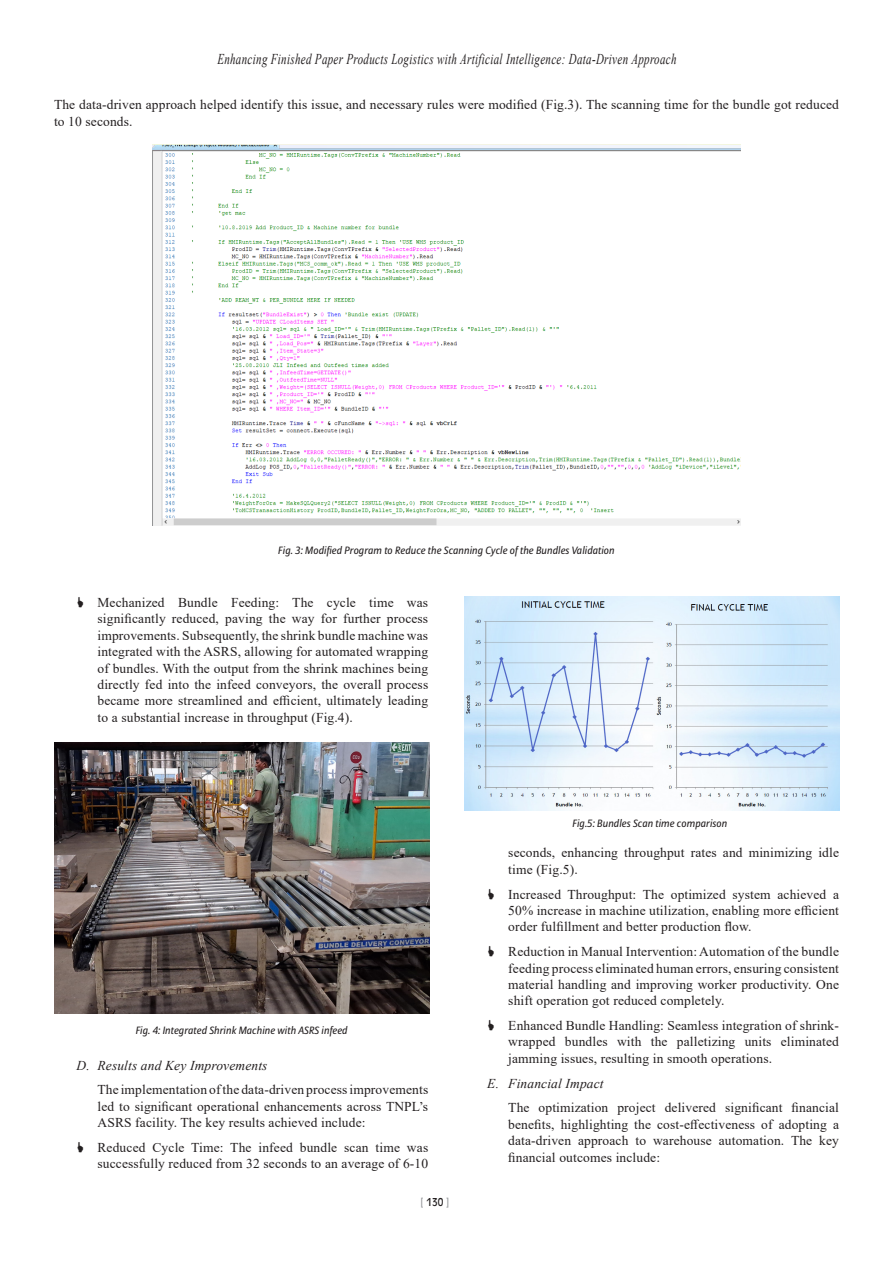
<style>
.page{position:relative;width:893px;height:1263px;background:#fff}
.page>*{position:absolute;margin:0;border:0;box-sizing:border-box;transform-origin:0 0}
.t1{font:italic 15px "Times New Roman";letter-spacing:.03em;color:#231f20;scale:.73 1}
.t2{font:13.5px/16.4px "Times New Roman";letter-spacing:.01em;color:#231f20;text-align:justify}
.t3{font:italic 13.5px "Times New Roman";letter-spacing:.01em;color:#231f20}
.t4{font:12px "Antique Olive Th";color:#231f20}
.t5{font:italic 10.5px "Allianz Sans";letter-spacing:.01em;color:#231f20}
.s1{color:#939598}
</style>
<div class="page">
<img style="left:54px;top:743px;width:375px;height:270px">
<img style="left:465px;top:597px;width:375px;height:214px">
<img style="left:153px;top:145px;width:587px;height:380px">
<p class="t1" style="left:217px;top:49px;width:630px">Enhancing Finished Paper Products Logistics with Artificial Intelligence: Data-Driven Approach</p>
<p class="t2" style="left:54px;top:96px;width:786px">The data-driven approach helped identify this issue, and necessary rules were modified (Fig.3). The scanning time for the bundle got reduced to 10 seconds.</p>
<p class="t5" style="left:278px;top:543px;width:338px">Fig. 3: Modified Program to Reduce the Scanning Cycle of the Bundles Validation</p>
<p class="t2" style="left:97px;top:594px;width:332px">Mechanized Bundle Feeding: The cycle time was significantly reduced, paving the way for further process improvements. Subsequently, the shrink bundle machine was integrated with the ASRS, allowing for automated wrapping of bundles. With the output from the shrink machines being directly fed into the infeed conveyors, the overall process became more streamlined and efficient, ultimately leading to a substantial increase in throughput (Fig.4).</p>
<p class="t5" style="left:136px;top:1023px;width:213px">Fig. 4: Integrated Shrink Machine with ASRS infeed</p>
<p class="t3" style="left:76px;top:1056px;width:192px">D. Results and Key Improvements</p>
<p class="t2" style="left:98px;top:1081px;width:332px">The implementation of the data-driven process improvements led to significant operational enhancements across TNPL’s ASRS facility. The key results achieved include:</p>
<p class="t2" style="left:97px;top:1139px;width:332px">Reduced Cycle Time: The infeed bundle scan time was successfully reduced from 32 seconds to an average of 6-10</p>
<p class="t4" style="left:421px;top:1195px;width:30px"><span class="s1">[</span> 130 <span class="s1">]</span></p>
<p class="t5" style="left:572px;top:817px;width:156px">Fig.5: Bundles Scan time comparison</p>
<p class="t2" style="left:508px;top:844px;width:332px">seconds, enhancing throughput rates and minimizing idle time (Fig.5).</p>
<p class="t2" style="left:508px;top:885px;width:332px">Increased Throughput: The optimized system achieved a 50% increase in machine utilization, enabling more efficient order fulfillment and better production flow.</p>
<p class="t2" style="left:508px;top:943px;width:332px">Reduction in Manual Intervention: Automation of the bundle feeding process eliminated human errors, ensuring consistent material handling and improving worker productivity. One shift operation got reduced completely.</p>
<p class="t2" style="left:508px;top:1017px;width:332px">Enhanced Bundle Handling: Seamless integration of shrink&shy;wrapped bundles with the palletizing units eliminated jamming issues, resulting in smooth operations.</p>
<p class="t3" style="left:487px;top:1074px;width:118px">E. Financial Impact</p>
<p class="t2" style="left:508px;top:1099px;width:332px">The optimization project delivered significant financial benefits, highlighting the cost-effectiveness of adopting a data-driven approach to warehouse automation. The key financial outcomes include:</p>
</div>
